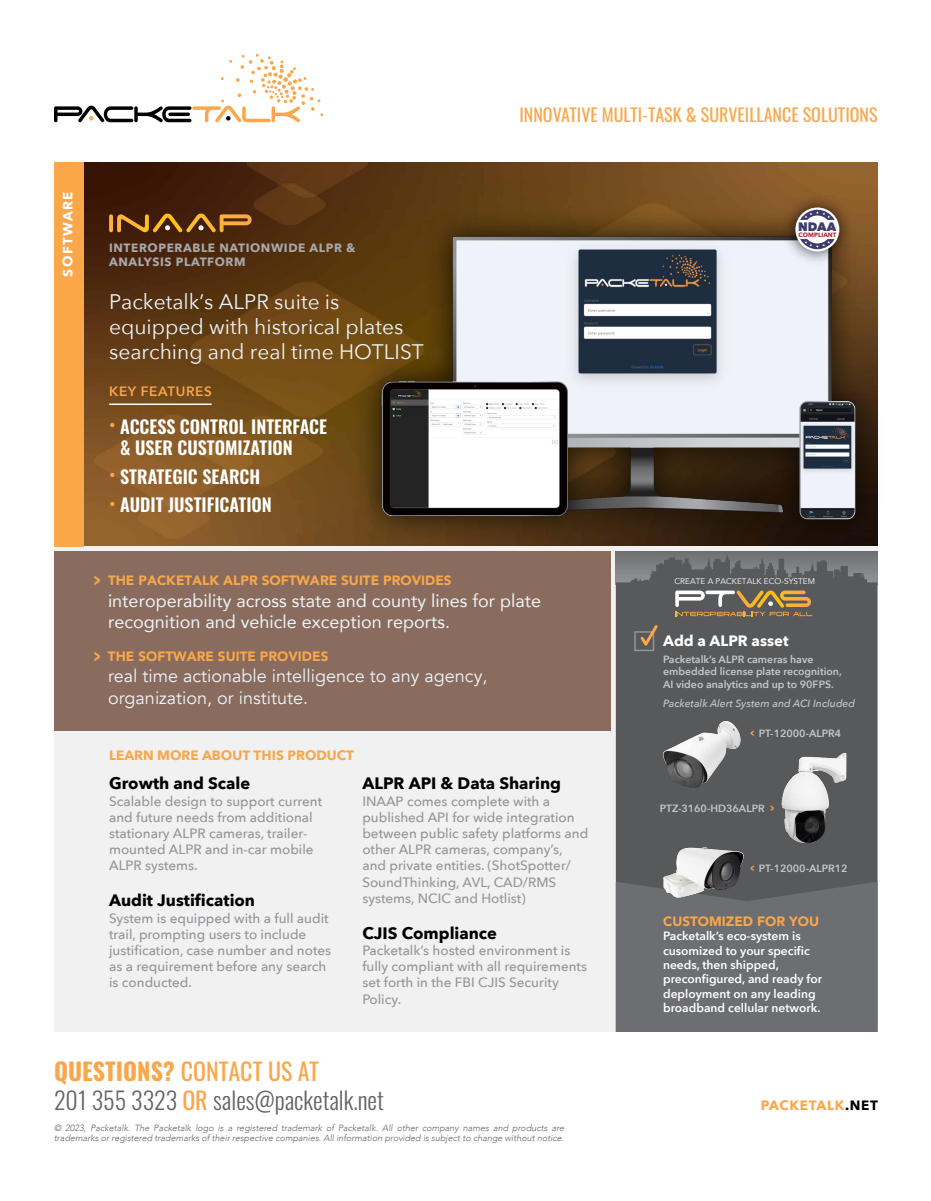
<style>
.page{position:relative;width:931px;height:1201px;background:#fff}
.page>*{position:absolute;margin:0;border:0;box-sizing:border-box;transform-origin:0 0}
.t1{font:300 24px/28.8px "Oswald";color:#636466}
.t2{font:21px/25.2px "Avenir Next";color:#eef3fa}
.t3{font:18px/21.6px "Avenir";color:#eef3fa}
.t4{font:600 18px/21.6px "Oswald";color:#fff}
.t5{font:18px/21.6px "Avenir";color:#eef3fa}
.t6{font:18px "Oswald";color:#faa74a}
.t7{font:600 18px "Oswald";color:#faa74a}
.t8{font:700 16.5px "Avenir Next";color:#000}
.t9{font:700 15px "Avenir Next";color:#fff}
.t10{font:500 13.5px/16.2px "Avenir Next";color:#939598}
.t11{font:900 13.5px "Avenir";color:#faa74a}
.t12{font:700 13.5px "Avenir Next";color:#faa74a}
.t13{font:700 13.5px "Avenir Next";letter-spacing:.05em;color:#faa74a}
.t14{font:600 13.5px "Avenir Next";letter-spacing:.05em;color:#faa74a}
.t15{font:700 13.5px "Avenir Next";letter-spacing:.1em;color:#fff}
.t16{font:800 12.3px "Avenir Next";color:#3d3c6f}
.t17{font:600 12px/14.4px "Avenir Next";color:#fff}
.t18{font:700 12px/14.4px "Avenir Next";letter-spacing:.05em;color:#a7a9ac}
.t19{font:600 10.5px/12.6px "Avenir Next";color:#c7c8ca}
.t20{font:italic 500 10.5px "Avenir Next";color:#c7c8ca}
.t21{font:italic 300 9px/10.8px "Avenir";color:#636466}
.t22{font:8.25px "Avenir";color:#fff}
.t23{font:700 6.15px "Avenir Next";color:#b32435}
.s1{font-weight:400;color:#faa74a}
.s2{font-family:"Oswald";color:#faa74a}
.s3{font-weight:700;color:#faa74a}
.s4{color:#000}
</style>
<div class="page">
<img style="left:83px;top:162px;width:795px;height:384px">
<svg style="left:54px;top:54px;width:269px;height:68px"></svg>
<div style="left:54px;top:546px;width:824px;height:486px;background:#f1f1f2"></div>
<div style="left:616px;top:551px;width:262px;height:33px;background:#707174"></div>
<div style="left:616px;top:555px;width:262px;height:327px;background:#58595b"></div>
<div style="left:54px;top:162px;width:29px;height:384px;background:#faa74a"></div>
<div style="left:54px;top:551px;width:556px;height:180px;background:#896c5d"></div>
<hr style="left:109px;top:404px;width:103px;height:1px;background:#fff">
<div style="left:354px;top:209px;width:529px;height:338px;background:#000;opacity:.75"></div>
<img style="left:363px;top:171px;width:510px;height:367px">
<div style="left:780px;top:193px;width:74px;height:73px;background:#000;opacity:.75"></div>
<div style="left:795px;top:208px;width:44px;height:43px;background:#fff;border-radius:50%"></div>
<svg style="left:800px;top:210px;width:35px;height:10px"></svg>
<svg style="left:800px;top:239px;width:35px;height:10px"></svg>
<svg style="left:675px;top:591px;width:137px;height:25px;background:#918063"></svg>
<div style="left:634px;top:631px;width:20px;height:20px;border:2px solid #939598"></div>
<svg style="left:638px;top:622px;width:22px;height:28px"></svg>
<img style="left:774px;top:750px;width:81px;height:100px">
<img style="left:662px;top:714px;width:82px;height:76px">
<div style="left:616px;top:882px;width:262px;height:150px;background:#6d6e71"></div>
<svg style="left:109px;top:214px;width:143px;height:18px;background:#88581c"></svg>
<img style="left:659px;top:844px;width:87px;height:57px">
<h3 class="t6" style="left:519px;top:99px;width:360px">INNOVATIVE MULTI-TASK &amp; SURVEILLANCE SOLUTIONS</h3>
<p class="t15" style="left:56px;top:277px;width:87px;rotate:-90deg">SOFTWARE</p>
<p class="t18" style="left:109px;top:240px;width:248px">INTEROPERABLE NATIONWIDE ALPR &amp;<br>ANALYSIS PLATFORM</p>
<h2 class="t2" style="left:109px;top:288px;width:316px">Packetalk’s ALPR suite is equipped with historical plates searching and real time HOTLIST</h2>
<p class="t14" style="left:109px;top:380px;width:104px">KEY FEATURES</p>
<h3 class="t4" style="left:120px;top:417px;width:208px;text-indent:-11px"><span class="s1">•</span> ACCESS CONTROL INTERFACE &amp; USER CUSTOMIZATION</h3>
<h3 class="t4" style="left:109px;top:467px;width:152px"><span class="s1">•</span> STRATEGIC SEARCH</h3>
<h3 class="t4" style="left:109px;top:495px;width:164px"><span class="s1">•</span> AUDIT JUSTIFICATION</h3>
<h3 class="t7" style="left:93px;top:570px;width:9px">&gt;</h3>
<h3 class="t7" style="left:93px;top:646px;width:9px">&gt;</h3>
<p class="t11" style="left:108px;top:569px;width:345px">THE PACKETALK ALPR SOFTWARE SUITE PROVIDES</p>
<h3 class="t3" style="left:108px;top:589px;width:435px">interoperability across state and county lines for plate recognition and vehicle exception reports.</h3>
<p class="t11" style="left:108px;top:645px;width:222px">THE SOFTWARE SUITE PROVIDES</p>
<h3 class="t5" style="left:108px;top:666px;width:381px">real time actionable intelligence to any agency, organization, or institute.</h3>
<p class="t12" style="left:109px;top:744px;width:247px">LEARN MORE ABOUT THIS PRODUCT</p>
<p class="t8" style="left:109px;top:769px;width:143px">Growth and Scale</p>
<p class="t10" style="left:109px;top:792px;width:215px">Scalable design to support current and future needs from additional stationary ALPR cameras, trailer&shy;mounted ALPR and in-car mobile<br>ALPR systems.</p>
<p class="t8" style="left:109px;top:886px;width:148px">Audit Justification</p>
<p class="t10" style="left:109px;top:909px;width:224px">System is equipped with a full audit trail, prompting users to include justification, case number and notes as a requirement before any search is conducted.</p>
<p class="t8" style="left:362px;top:769px;width:200px">ALPR API &amp; Data Sharing</p>
<p class="t10" style="left:362px;top:792px;width:227px">INAAP comes complete with a published API for wide integration between public safety platforms and other ALPR cameras, company’s, and private entities. (ShotSpotter/<br>SoundThinking, AVL, CAD/RMS systems, NCIC and Hotlist)</p>
<p class="t8" style="left:362px;top:919px;width:136px">CJIS Compliance</p>
<p class="t10" style="left:362px;top:942px;width:226px">Packetalk’s hosted environment is fully compliant with all requirements set forth in the FBI CJIS Security<br>Policy.</p>
<p class="t16" style="left:798px;top:219px;width:40px">NDAA</p>
<p class="t23" style="left:799px;top:230px;width:39px">COMPLIANT</p>
<p class="t22" style="left:674px;top:576px;width:142px">CREATE A PACKETALK ECO-SYSTEM</p>
<p class="t9" style="left:663px;top:628px;width:127px">Add a ALPR asset</p>
<p class="t19" style="left:663px;top:652px;width:180px">Packetalk’s ALPR cameras have embedded license plate recognition,<br>AI video analytics and up to 90FPS.</p>
<p class="t20" style="left:663px;top:695px;width:194px">Packetalk Alert System and ACI Included</p>
<p class="t19" style="left:751px;top:727px;width:92px"><span class="s2">&lt;</span> PT-12000-ALPR4</p>
<p class="t19" style="left:660px;top:802px;width:116px">PTZ-3160-HD36ALPR <span class="s2">&gt;</span></p>
<p class="t19" style="left:751px;top:862px;width:99px"><span class="s2">&lt;</span> PT-12000-ALPR12</p>
<p class="t11" style="left:663px;top:909px;width:157px">CUSTOMIZED FOR YOU</p>
<p class="t17" style="left:663px;top:928px;width:160px">Packetalk’s eco-system is cusomized to your specific needs, then shipped, preconfigured, and ready for deployment on any leading broadband cellular network.</p>
<h1 class="t1" style="left:54px;top:1054px;width:331px"><span class="s3">QUESTIONS?</span> <span class="s1">CONTACT US AT<br></span>201 355 3323 <span class="s1">OR</span> sales@packetalk.net</h1>
<p class="t21" style="left:54px;top:1122px;width:512px">© 2023, Packetalk. The Packetalk logo is a registered trademark of Packetalk. All other company names and products are trademarks or registered trademarks of their respective companies. All information provided is subject to change without notice.</p>
<p class="t13" style="left:761px;top:1093px;width:119px">PACKETALK<span class="s4">.NET</span></p>
</div>
